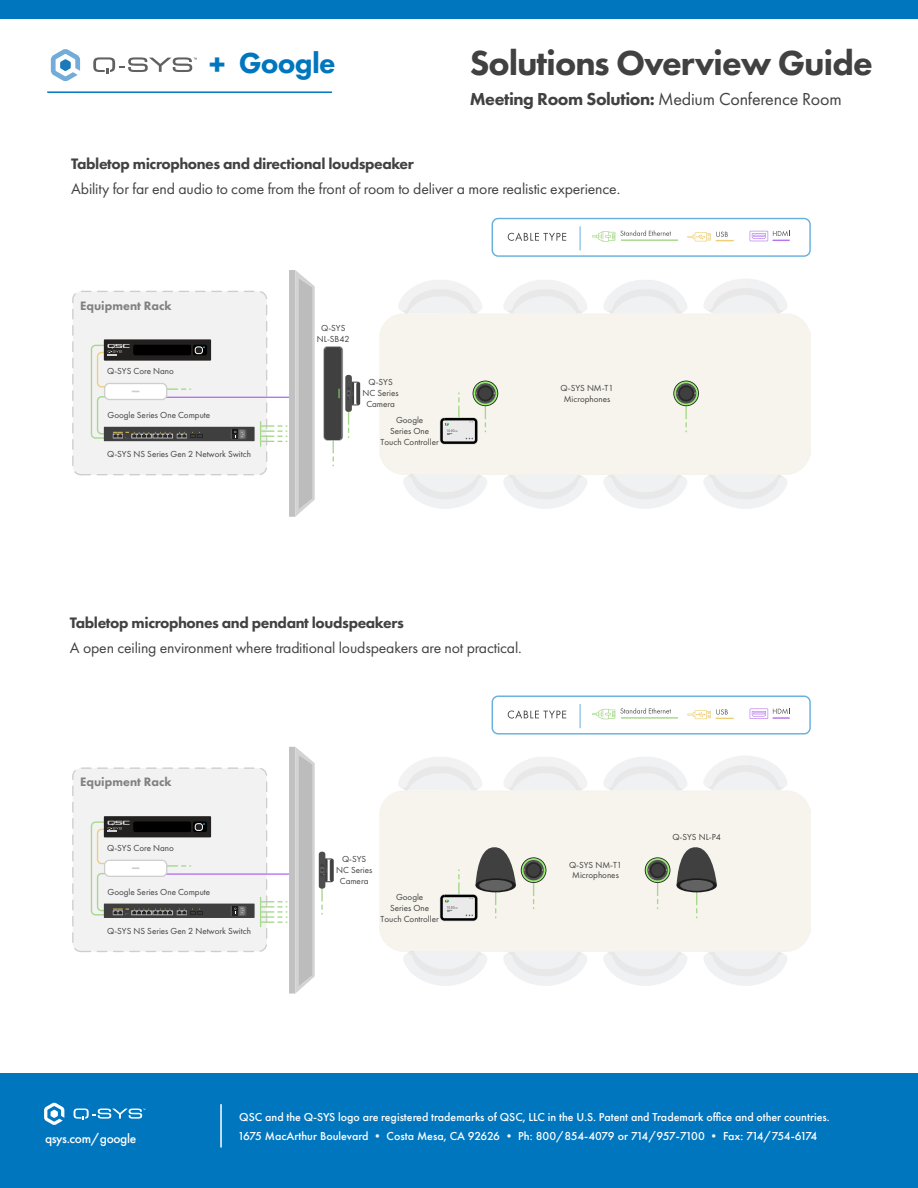
<style>
.page{position:relative;width:918px;height:1188px;background:#fff}
.page>*{position:absolute;margin:0;border:0;box-sizing:border-box;transform-origin:0 0}
.t1{font:800 36px "Futura PT";letter-spacing:-.03em;color:#414141}
.t2{font:800 30px "Futura PT";letter-spacing:-.025em;color:#0076bf}
.t3{font:800 18px "Futura PT";letter-spacing:-.025em;color:#414141}
.t4{font:15.75px "Futura PT";letter-spacing:-.01em;color:#414141}
.t5{font:800 15.75px "Futura PT";letter-spacing:-.025em;color:#414141}
.t6{font:500 13.5px "Futura PT";letter-spacing:-.025em;color:#fff}
.t7{font:800 12.6px "Futura PT";color:#808080}
.t8{font:500 12px "Futura PT";color:#fff}
.t9{font:9px/10.8px "Futura PT";color:#404040;text-align:center}
.s1{font-size:33.6px}
.s2{font-weight:400}
</style>
<div class="page">
<div style="left:0;top:1074px;width:918px;height:114px;background:#0076bf"></div>
<hr style="left:220px;top:1104px;width:2px;height:43px;background:#fff">
<div style="left:0;top:0;width:918px;height:18px;background:#0076bf"></div>
<hr style="left:357px;top:382px;width:3px;height:23px;background:#414141;border-radius:2px">
<svg style="left:323px;top:346px;width:36px;height:120px"></svg>
<svg style="left:673px;top:381px;width:26px;height:51px"></svg>
<div style="left:73px;top:291px;width:194px;height:184px;background:#f2f2f2;border-radius:8px"></div>
<div style="left:72px;top:291px;width:195px;height:184px;border:1px dashed #cecece;border-radius:8px"></div>
<div style="left:104px;top:339px;width:107px;height:22px;background:#232020"></div>
<div style="left:193px;top:345px;width:14px;height:10px;background:#000;border-radius:2px"></div>
<div style="left:104px;top:427px;width:151px;height:14px;background:#3f3f3f"></div>
<svg style="left:230px;top:429px;width:17px;height:10px"></svg>
<svg style="left:233px;top:430px;width:12px;height:9px"></svg>
<hr style="left:161px;top:397px;width:130px;height:1px;background:#b573ed">
<div style="left:440px;top:417px;width:38px;height:28px;border:6px solid #d0d3d3"></div>
<div style="left:440px;top:418px;width:37px;height:26px;border:5px solid #000"></div>
<div style="left:443px;top:420px;width:32px;height:21px;background:#eaeaea"></div>
<svg style="left:445px;top:393px;width:15px;height:42px"></svg>
<svg style="left:470px;top:381px;width:28px;height:51px"></svg>
<svg style="left:90px;top:344px;width:115px;height:95px"></svg>
<svg style="left:260px;top:270px;width:55px;height:247px"></svg>
<img style="left:380px;top:756px;width:431px;height:229px">
<svg style="left:696px;top:893px;width:1px;height:25px"></svg>
<svg style="left:645px;top:857px;width:25px;height:52px"></svg>
<div style="left:73px;top:768px;width:194px;height:183px;background:#f2f2f2;border-radius:8px"></div>
<div style="left:72px;top:767px;width:195px;height:185px;border:1px dashed #cecece;border-radius:8px"></div>
<div style="left:104px;top:816px;width:107px;height:21px;background:#232020"></div>
<div style="left:193px;top:822px;width:14px;height:10px;background:#000;border-radius:2px"></div>
<div style="left:104px;top:904px;width:151px;height:14px;background:#3f3f3f"></div>
<svg style="left:230px;top:906px;width:17px;height:10px"></svg>
<svg style="left:233px;top:907px;width:12px;height:8px"></svg>
<hr style="left:331px;top:859px;width:3px;height:23px;background:#414141;border-radius:2px">
<svg style="left:677px;top:847px;width:40px;height:36px"></svg>
<svg style="left:677px;top:878px;width:40px;height:14px"></svg>
<div style="left:680px;top:880px;width:33px;height:11px;background:#626262;border-radius:50%"></div>
<hr style="left:260px;top:897px;width:1px;height:30px;background:#a5d88b">
<hr style="left:161px;top:873px;width:130px;height:2px;background:#b573ed">
<div style="left:440px;top:894px;width:38px;height:27px;border:6px solid #d0d3d3"></div>
<div style="left:440px;top:895px;width:37px;height:26px;border:5px solid #000"></div>
<div style="left:443px;top:897px;width:32px;height:21px;background:#eaeaea"></div>
<svg style="left:445px;top:870px;width:15px;height:42px"></svg>
<svg style="left:466px;top:847px;width:80px;height:71px;background:#b6b7af"></svg>
<svg style="left:90px;top:821px;width:115px;height:95px"></svg>
<svg style="left:262px;top:747px;width:70px;height:247px"></svg>
<svg style="left:51px;top:49px;width:29px;height:32px"></svg>
<svg style="left:93px;top:57px;width:104px;height:17px"></svg>
<svg style="left:44px;top:1103px;width:20px;height:22px"></svg>
<svg style="left:74px;top:1109px;width:71px;height:11px"></svg>
<hr style="left:621px;top:717px;width:57px;height:2px;background:#a5d88b">
<svg style="left:750px;top:708px;width:40px;height:11px"></svg>
<svg style="left:688px;top:709px;width:46px;height:10px"></svg>
<svg style="left:592px;top:708px;width:79px;height:11px"></svg>
<div style="left:492px;top:696px;width:319px;height:39px;border:1px solid #66b0de;border-radius:6px"></div>
<svg style="left:508px;top:710px;width:58px;height:9px"></svg>
<svg style="left:580px;top:704px;width:1px;height:24px"></svg>
<hr style="left:621px;top:239px;width:57px;height:2px;background:#a5d88b">
<svg style="left:750px;top:231px;width:40px;height:10px"></svg>
<svg style="left:688px;top:232px;width:46px;height:9px"></svg>
<svg style="left:592px;top:230px;width:79px;height:12px"></svg>
<div style="left:492px;top:218px;width:319px;height:39px;border:1px solid #66b0de;border-radius:6px"></div>
<svg style="left:508px;top:233px;width:58px;height:8px"></svg>
<svg style="left:580px;top:226px;width:1px;height:24px"></svg>
<hr style="left:47px;top:91px;width:285px;height:2px;background:#0076bf">
<h2 class="t2" style="left:209px;top:44px;width:128px"><span class="s1">+</span> Google</h2>
<h1 class="t1" style="left:470px;top:40px;width:404px">Solutions Overview Guide</h1>
<h3 class="t3" style="left:470px;top:88px;width:373px">Meeting Room Solution: <span class="s2">Medium Conference Room</span></h3>
<h3 class="t5" style="left:71px;top:154px;width:344px">Tabletop microphones and directional loudspeaker</h3>
<h3 class="t4" style="left:71px;top:180px;width:551px">Ability for far end audio to come from the front of room to deliver a more realistic experience.</h3>
<h3 class="t7" style="left:80px;top:298px;width:93px">Equipment Rack</h3>
<p class="t9" style="left:107px;top:366px;width:68px">Q-SYS Core Nano</p>
<p class="t9" style="left:108px;top:410px;width:104px">Google Series One Compute</p>
<p class="t9" style="left:107px;top:449px;width:145px">Q-SYS NS Series Gen 2 Network Switch</p>
<p class="t9" style="left:317px;top:322px;width:34px">Q-SYS<br>NL-SB42</p>
<p class="t9" style="left:363px;top:377px;width:38px">Q-SYS<br>NC Series<br>Camera</p>
<p class="t9" style="left:381px;top:415px;width:60px">Google<br>Series One<br>Touch Controller</p>
<p class="t9" style="left:561px;top:382px;width:54px">Q-SYS NM-T1<br>Microphones</p>
<h3 class="t5" style="left:70px;top:613px;width:335px">Tabletop microphones and pendant loudspeakers</h3>
<h3 class="t4" style="left:70px;top:638px;width:453px">A open ceiling environment where traditional loudspeakers are not practical.</h3>
<h3 class="t7" style="left:80px;top:774px;width:93px">Equipment Rack</h3>
<p class="t9" style="left:107px;top:842px;width:68px">Q-SYS Core Nano</p>
<p class="t9" style="left:108px;top:887px;width:104px">Google Series One Compute</p>
<p class="t9" style="left:107px;top:925px;width:145px">Q-SYS NS Series Gen 2 Network Switch</p>
<p class="t9" style="left:336px;top:854px;width:38px">Q-SYS<br>NC Series<br>Camera</p>
<p class="t9" style="left:381px;top:891px;width:60px">Google<br>Series One<br>Touch Controller</p>
<p class="t9" style="left:569px;top:859px;width:54px">Q-SYS NM-T1<br>Microphones</p>
<p class="t9" style="left:672px;top:831px;width:50px">Q-SYS NL-P4</p>
<h3 class="t6" style="left:45px;top:1131px;width:93px">qsys.com/google</h3>
<h3 class="t8" style="left:239px;top:1109px;width:592px">QSC and the Q-SYS logo are registered trademarks of QSC, LLC in the U.S. Patent and Trademark office and other countries.</h3>
<h3 class="t8" style="left:238px;top:1129px;width:581px">1675 MacArthur Boulevard • Costa Mesa, CA 92626 • Ph: 800/854-4079 or 714/957-7100 • Fax: 714/754-6174</h3>
</div>
